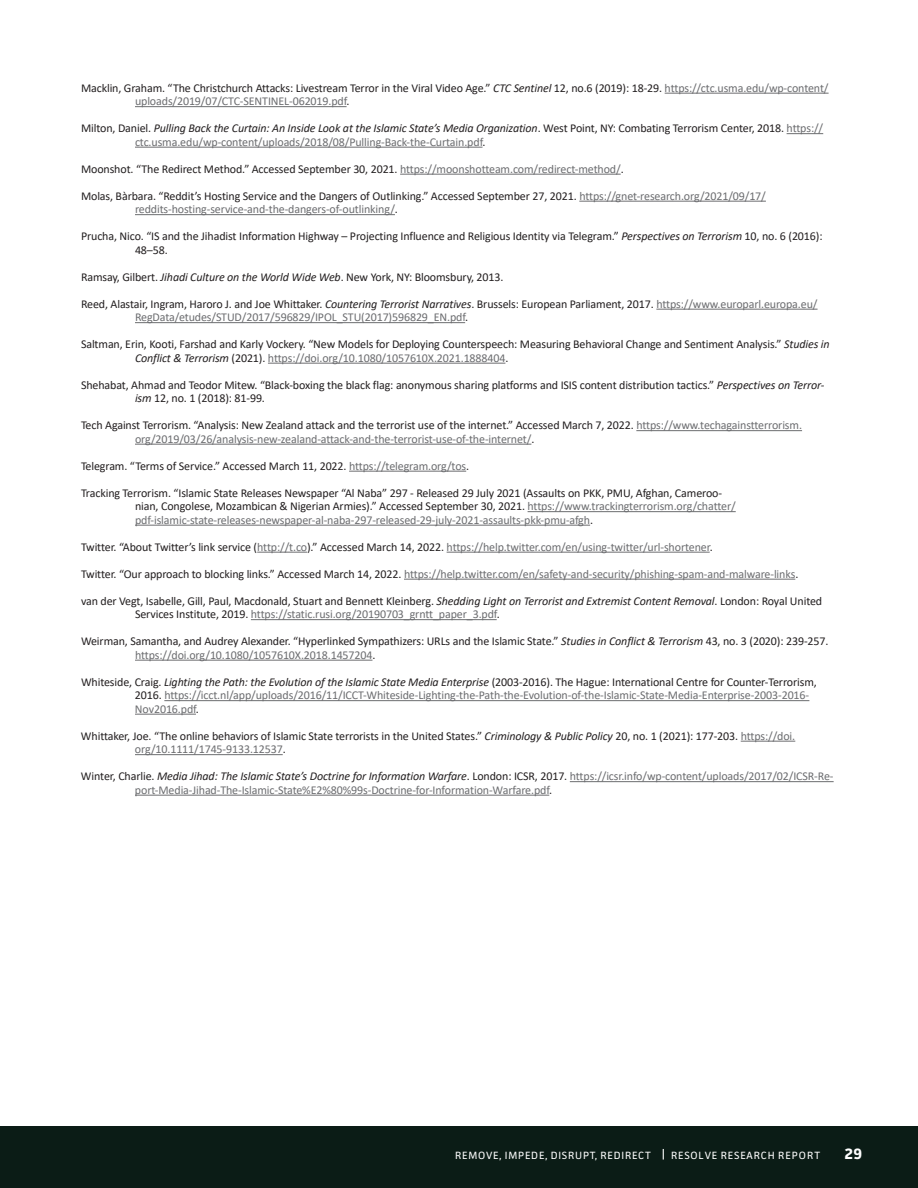
<style>
.page{position:relative;width:918px;height:1188px;background:#fff}
.page>*{position:absolute;margin:0;border:0;box-sizing:border-box;transform-origin:0 0}
.t1{font:700 15px "Facit";color:#fff}
.References{font:12px/13.5px "Calibri";letter-spacing:-.01em;color:#231f20}
.References-2{font:12px/13.5px "Calibri";letter-spacing:-.01em;color:#6c6d70}
.t2{font:10.5px "Facit";letter-spacing:.08em;color:#fff}
.s1{font-style:italic}
.s2{color:#6c6d70}
.s3{color:#231f20}
.s4{font-style:italic;color:#231f20}
</style>
<div class="page">
<div style="left:0;top:1127px;width:918px;height:61px;background:#0b1c16"></div>
<hr style="left:665px;top:93px;width:164px;height:1px;background:#6c6d70">
<hr style="left:135px;top:106px;width:212px;height:1px;background:#6c6d70">
<hr style="left:787px;top:133px;width:36px;height:1px;background:#6c6d70">
<hr style="left:135px;top:147px;width:348px;height:1px;background:#6c6d70">
<hr style="left:400px;top:174px;width:221px;height:1px;background:#6c6d70">
<hr style="left:579px;top:201px;width:187px;height:1px;background:#6c6d70">
<hr style="left:135px;top:214px;width:260px;height:1px;background:#6c6d70">
<hr style="left:656px;top:309px;width:162px;height:1px;background:#6c6d70">
<hr style="left:135px;top:322px;width:330px;height:1px;background:#6c6d70">
<hr style="left:268px;top:363px;width:237px;height:1px;background:#6c6d70">
<hr style="left:636px;top:430px;width:166px;height:1px;background:#6c6d70">
<hr style="left:135px;top:444px;width:396px;height:1px;background:#6c6d70">
<hr style="left:349px;top:471px;width:117px;height:1px;background:#6c6d70">
<hr style="left:528px;top:511px;width:208px;height:1px;background:#6c6d70">
<hr style="left:135px;top:525px;width:455px;height:1px;background:#6c6d70">
<hr style="left:257px;top:552px;width:50px;height:1px;background:#6c6d70">
<hr style="left:447px;top:552px;width:263px;height:1px;background:#6c6d70">
<hr style="left:404px;top:579px;width:391px;height:1px;background:#6c6d70">
<hr style="left:251px;top:619px;width:246px;height:1px;background:#6c6d70">
<hr style="left:135px;top:660px;width:237px;height:1px;background:#6c6d70">
<hr style="left:164px;top:700px;width:645px;height:1px;background:#6c6d70">
<hr style="left:135px;top:714px;width:61px;height:1px;background:#6c6d70">
<hr style="left:741px;top:741px;width:54px;height:1px;background:#6c6d70">
<hr style="left:135px;top:754px;width:148px;height:1px;background:#6c6d70">
<hr style="left:570px;top:781px;width:264px;height:1px;background:#6c6d70">
<hr style="left:135px;top:795px;width:414px;height:1px;background:#6c6d70">
<p class="References" style="left:135px;top:81px;width:695px;text-indent:-54px">Macklin, Graham. “The Christchurch Attacks: Livestream Terror in the Viral Video Age.” <span class="s1">CTC Sentinel</span> 12, no.6 (2019): 18-29. <span class="s2">https://ctc.usma.edu/wp-content/ uploads/2019/07/CTC-SENTINEL-062019.pdf</span>.</p>
<p class="References-2" style="left:135px;top:121px;width:690px;text-indent:-54px"><span class="s3">Milton, Daniel.</span> <span class="s4">Pulling Back the Curtain: An Inside Look at the Islamic State’s Media Organization</span><span class="s3">. West Point, NY: Combating Terrorism Center, 2018.</span> https:// ctc.usma.edu/wp-content/uploads/2018/08/Pulling-Back-the-Curtain.pdf<span class="s3">.</span></p>
<p class="References" style="left:81px;top:162px;width:544px">Moonshot. “The Redirect Method.” Accessed September 30, 2021. <span class="s2">https://moonshotteam.com/redirect-method/</span>.</p>
<p class="References-2" style="left:135px;top:189px;width:632px;text-indent:-54px"><span class="s3">Molas, Bàrbara. “Reddit’s Hosting Service and the Dangers of Outlinking.” Accessed September 27, 2021.</span> https://gnet-research.org/2021/09/17/ reddits-hosting-service-and-the-dangers-of-outlinking/<span class="s3">.</span></p>
<p class="References" style="left:135px;top:229px;width:689px;text-indent:-54px">Prucha, Nico. “IS and the Jihadist Information Highway – Projecting Influence and Religious Identity via Telegram.” <span class="s1">Perspectives on Terrorism</span> 10, no. 6 (2016):<br>48–58.</p>
<p class="References" style="left:81px;top:270px;width:424px">Ramsay, Gilbert. <span class="s1">Jihadi Culture on the World Wide Web</span>. New York, NY: Bloomsbury, 2013.</p>
<p class="References-2" style="left:135px;top:297px;width:684px;text-indent:-54px"><span class="s3">Reed, Alastair, Ingram, Haroro J. and Joe Whittaker.</span> <span class="s4">Countering Terrorist Narratives</span><span class="s3">. Brussels: European Parliament, 2017.</span> https://www.europarl.europa.eu/<br>RegData/etudes/STUD/2017/596829/IPOL_STU(2017)596829_EN.pdf<span class="s3">.</span></p>
<p class="References" style="left:135px;top:337px;width:696px;text-indent:-54px">Saltman, Erin, Kooti, Farshad and Karly Vockery. “New Models for Deploying Counterspeech: Measuring Behavioral Change and Sentiment Analysis.” <span class="s1">Studies in<br>Conflict &amp; Terrorism</span> (2021). <span class="s2">https://doi.org/10.1080/1057610X.2021.1888404</span>.</p>
<p class="References" style="left:135px;top:378px;width:691px;text-indent:-54px">Shehabat, Ahmad and Teodor Mitew. “Black-boxing the black flag: anonymous sharing platforms and ISIS content distribution tactics.” <span class="s1">Perspectives on Terror&shy;ism</span> 12, no. 1 (2018): 81-99.</p>
<p class="References-2" style="left:135px;top:418px;width:669px;text-indent:-54px"><span class="s3">Tech Against Terrorism. “Analysis: New Zealand attack and the terrorist use of the internet.” Accessed March 7, 2022.</span> https://www.techagainstterrorism. org/2019/03/26/analysis-new-zealand-attack-and-the-terrorist-use-of-the-internet/<span class="s3">.</span></p>
<p class="References" style="left:81px;top:459px;width:390px">Telegram. “Terms of Service.” Accessed March 11, 2022. <span class="s2">https://telegram.org/tos</span>.</p>
<p class="References" style="left:135px;top:486px;width:602px;text-indent:-54px">Tracking Terrorism. “Islamic State Releases Newspaper “Al Naba” 297 - Released 29 July 2021 (Assaults on PKK, PMU, Afghan, Cameroo&shy;nian, Congolese, Mozambican &amp; Nigerian Armies).” Accessed September 30, 2021. <span class="s2">https://www.trackingterrorism.org/chatter/ pdf-islamic-state-releases-newspaper-al-naba-297-released-29-july-2021-assaults-pkk-pmu-afgh</span>.</p>
<p class="References-2" style="left:81px;top:540px;width:633px"><span class="s3">Twitter. “About Twitter’s link service (</span>http://t.co<span class="s3">).” Accessed March 14, 2022.</span> https://help.twitter.com/en/using-twitter/url-shortener<span class="s3">.</span></p>
<p class="References-2" style="left:81px;top:567px;width:719px"><span class="s3">Twitter. “Our approach to blocking links.” Accessed March 14, 2022.</span> https://help.twitter.com/en/safety-and-security/phishing-spam-and-malware-links<span class="s3">.</span></p>
<p class="References" style="left:135px;top:594px;width:689px;text-indent:-54px">van der Vegt, Isabelle, Gill, Paul, Macdonald, Stuart and Bennett Kleinberg. <span class="s1">Shedding Light on Terrorist and Extremist Content Removal</span>. London: Royal United<br>Services Institute, 2019. <span class="s2">https://static.rusi.org/20190703_grntt_paper_3.pdf</span>.</p>
<p class="References" style="left:135px;top:634px;width:695px;text-indent:-54px">Weirman, Samantha, and Audrey Alexander. “Hyperlinked Sympathizers: URLs and the Islamic State.” <span class="s1">Studies in Conflict &amp; Terrorism</span> 43, no. 3 (2020): 239-257. <span class="s2">https://doi.org/10.1080/1057610X.2018.1457204</span>.</p>
<p class="References-2" style="left:135px;top:675px;width:683px;text-indent:-54px"><span class="s3">Whiteside, Craig.</span> <span class="s4">Lighting the Path: the Evolution of the Islamic State Media Enterprise</span> <span class="s3">(2003-2016). The Hague: International Centre for Counter-Terrorism,<br>2016.</span> https://icct.nl/app/uploads/2016/11/ICCT-Whiteside-Lighting-the-Path-the-Evolution-of-the-Islamic-State-Media-Enterprise-2003-2016-<br>Nov2016.pdf<span class="s3">.</span></p>
<p class="References" style="left:135px;top:729px;width:662px;text-indent:-54px">Whittaker, Joe. “The online behaviors of Islamic State terrorists in the United States.” <span class="s1">Criminology &amp; Public Policy</span> 20, no. 1 (2021): 177-203. <span class="s2">https://doi. org/10.1111/1745-9133.12537</span>.</p>
<p class="References-2" style="left:135px;top:769px;width:700px;text-indent:-54px"><span class="s3">Winter, Charlie.</span> <span class="s4">Media Jihad: The Islamic State’s Doctrine for Information Warfare</span><span class="s3">. London: ICSR, 2017.</span> https://icsr.info/wp-content/uploads/2017/02/ICSR-Re&shy;port-Media-Jihad-The-Islamic-State%E2%80%99s-Doctrine-for-Information-Warfare.pdf<span class="s3">.</span></p>
<p class="t2" style="left:455px;top:1149px;width:367px">REMOVE, IMPEDE, DISRUPT, REDIRECT | RESOLVE RESEARCH REPORT</p>
<p class="t1" style="left:844px;top:1144px;width:19px">29</p>
</div>
